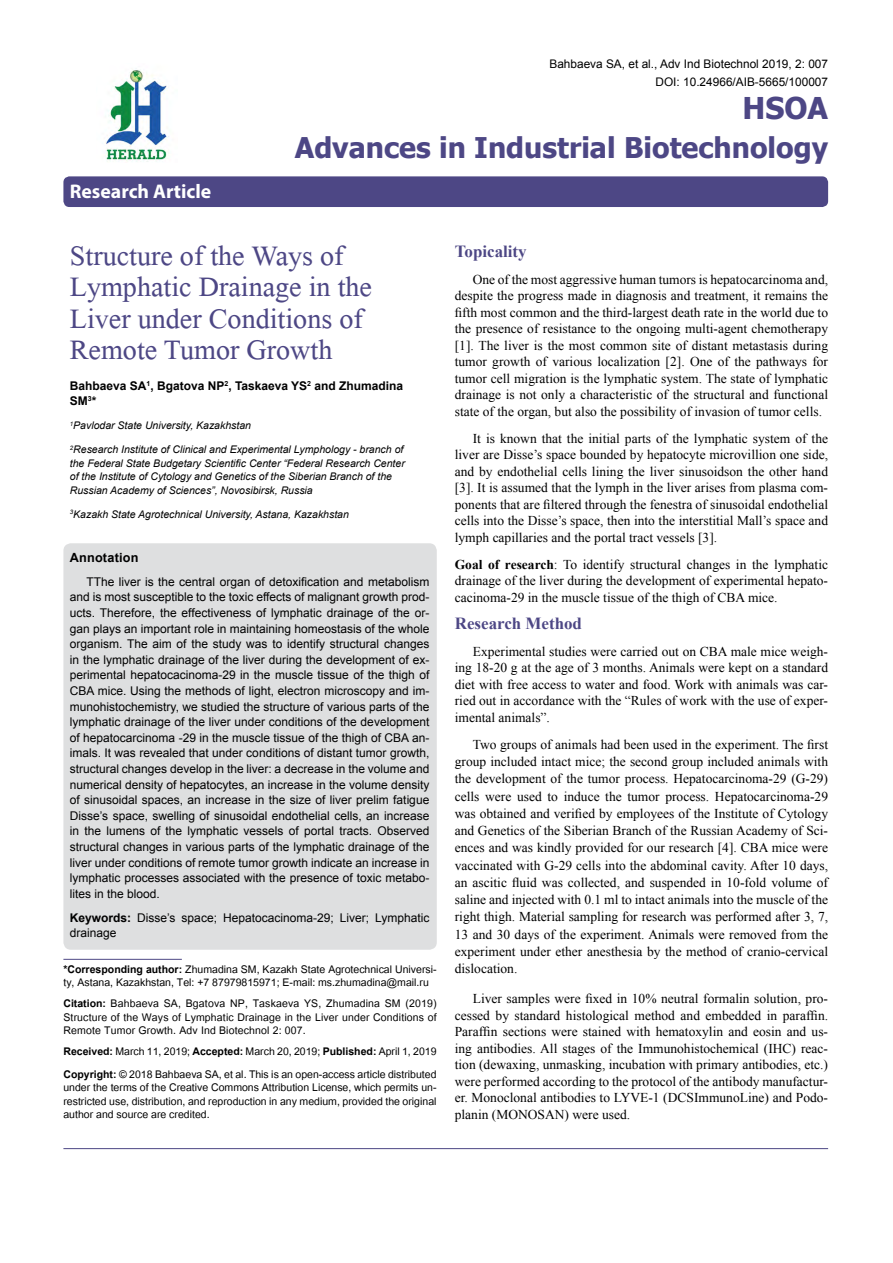
<style>
.page{position:relative;width:893px;height:1263px;background:#fff}
.page>*{position:absolute;margin:0;border:0;box-sizing:border-box;transform-origin:0 0}
.t1{font:42px/31.5px "Microsoft Himalaya";color:#4d4785}
.t2{font:700 30px "Tahoma";color:#4d4785}
.t3{font:700 28.5px "Tahoma";color:#4d4785}
.t4{font:700 19.8px "Myriad Hebrew";color:#fff}
.t5{font:700 16.95px "Times New Roman";color:#4d4785}
.t6{font:14.7px/13.5px "Utsaah";color:#000}
.t7{font:13.5px/16.5px "Times New Roman";color:#000;text-align:justify}
.t8{font:700 12.6px "Arial";letter-spacing:.015em;color:#000}
.t9{font:12px/15.6px "Arial";color:#000;text-align:justify}
.t10{font:700 12px/15px "Arial";color:#000}
.t11{font:11.85px/18px "Arial";color:#000;text-align:right}
.t12{font:italic 10.5px/13.5px "Arial";color:#000}
.s1{font-weight:700}
</style>
<div class="page">
<div style="left:63px;top:176px;width:765px;height:31px;background:#4d4785;border-radius:6px"></div>
<hr style="left:63px;top:959px;width:119px;height:1px;background:#4d4785">
<img style="left:105px;top:70px;width:64px;height:92px">
<hr style="left:63px;top:1148px;width:765px;height:1px;background:#4d4785">
<div style="left:63px;top:543px;width:374px;height:407px;background:#dedfe0;border-radius:8px"></div>
<h3 class="t4" style="left:70px;top:180px;width:143px">Research Article</h3>
<p class="t11" style="left:549px;top:55px;width:280px">Bahbaeva SA, et al., Adv Ind Biotechnol 2019, 2: 007<br>DOI: 10.24966/AIB-5665/100007</p>
<h2 class="t2" style="left:742px;top:87px;width:87px">HSOA</h2>
<h3 class="t3" style="left:295px;top:127px;width:535px">Advances in Industrial Biotechnology</h3>
<h1 class="t1" style="left:70px;top:235px;width:304px">Structure of the Ways of<br>Lymphatic Drainage in the<br>Liver under Conditions of<br>Remote Tumor Growth</h1>
<p class="t10" style="left:70px;top:379px;width:335px">Bahbaeva SA<sup>1</sup>, Bgatova NP<sup>2</sup>, Taskaeva YS<sup>2</sup> and Zhumadina<br>SM<sup>3</sup>*</p>
<p class="t12" style="left:70px;top:419px;width:183px"><sup>1</sup>Pavlodar State University, Kazakhstan</p>
<p class="t12" style="left:70px;top:443px;width:336px"><sup>2</sup>Research Institute of Clinical and Experimental Lymphology - branch of the Federal State Budgetary Scientific Center “Federal Research Center of the Institute of Cytology and Genetics of the Siberian Branch of the Russian Academy of Sciences”, Novosibirsk, Russia</p>
<p class="t12" style="left:70px;top:507px;width:281px"><sup>3</sup>Kazakh State Agrotechnical University, Astana, Kazakhstan</p>
<p class="t8" style="left:70px;top:549px;width:70px">Annotation</p>
<p class="t9" style="left:70px;top:574px;width:361px;text-indent:17px">TThe liver is the central organ of detoxification and metabolism and is most susceptible to the toxic effects of malignant growth prod&shy;ucts. Therefore, the effectiveness of lymphatic drainage of the or&shy;gan plays an important role in maintaining homeostasis of the whole organism. The aim of the study was to identify structural changes in the lymphatic drainage of the liver during the development of ex&shy;perimental hepatocacinoma-29 in the muscle tissue of the thigh of CBA mice. Using the methods of light, electron microscopy and im&shy;munohistochemistry, we studied the structure of various parts of the lymphatic drainage of the liver under conditions of the development of hepatocarcinoma -29 in the muscle tissue of the thigh of CBA an&shy;imals. It was revealed that under conditions of distant tumor growth, structural changes develop in the liver: a decrease in the volume and numerical density of hepatocytes, an increase in the volume density of sinusoidal spaces, an increase in the size of liver prelim fatigue Disse’s space, swelling of sinusoidal endothelial cells, an increase in the lumens of the lymphatic vessels of portal tracts. Observed structural changes in various parts of the lymphatic drainage of the liver under conditions of remote tumor growth indicate an increase in lymphatic processes associated with the presence of toxic metabo&shy;lites in the blood.</p>
<p class="t9" style="left:70px;top:910px;width:361px;line-height:15px"><span class="s1">Keywords:</span> Disse’s space; Hepatocacinoma-29; Liver; Lymphatic drainage</p>
<p class="t6" style="left:63px;top:963px;width:375px"><span class="s1">*Corresponding author:</span> Zhumadina SM, Kazakh State Agrotechnical Universi&shy;ty, Astana, Kazakhstan, Tel: +7 87979815971; E-mail: ms.zhumadina@mail.ru</p>
<p class="t6" style="left:63px;top:998px;width:375px;text-align:justify"><span class="s1">Citation:</span> Bahbaeva SA, Bgatova NP, Taskaeva YS, Zhumadina SM (2019)<br>Structure of the Ways of Lymphatic Drainage in the Liver under Conditions of Remote Tumor Growth. Adv Ind Biotechnol 2: 007.</p>
<p class="t6" style="left:63px;top:1041px;width:375px;line-height:22.5px"><span class="s1">Received:</span> March 11, 2019; <span class="s1">Accepted:</span> March 20, 2019; <span class="s1">Published:</span> April 1, 2019<br><span class="s1">Copyright:</span> © 2018 Bahbaeva SA, et al. This is an open-access article distributed</p>
<p class="t6" style="left:63px;top:1082px;width:375px;text-align:justify">under the terms of the Creative Commons Attribution License, which permits un&shy;restricted use, distribution, and reproduction in any medium, provided the original author and source are credited.</p>
<p class="t5" style="left:455px;top:239px;width:73px">Topicality</p>
<p class="t7" style="left:455px;top:271px;width:375px;text-indent:18px">One of the most aggressive human tumors is hepatocarcinoma and, despite the progress made in diagnosis and treatment, it remains the fifth most common and the third-largest death rate in the world due to the presence of resistance to the ongoing multi-agent chemotherapy [1]. The liver is the most common site of distant metastasis during tumor growth of various localization [2]. One of the pathways for tumor cell migration is the lymphatic system. The state of lymphatic drainage is not only a characteristic of the structural and functional state of the organ, but also the possibility of invasion of tumor cells.</p>
<p class="t7" style="left:455px;top:430px;width:375px;text-indent:18px">It is known that the initial parts of the lymphatic system of the liver are Disse’s space bounded by hepatocyte microvillion one side, and by endothelial cells lining the liver sinusoidson the other hand [3]. It is assumed that the lymph in the liver arises from plasma com&shy;ponents that are filtered through the fenestra of sinusoidal endothelial cells into the Disse’s space, then into the interstitial Mall’s space and lymph capillaries and the portal tract vessels [3].</p>
<p class="t7" style="left:455px;top:556px;width:375px"><span class="s1">Goal of research</span>: To identify structural changes in the lymphatic drainage of the liver during the development of experimental hepato&shy;cacinoma-29 in the muscle tissue of the thigh of CBA mice.</p>
<p class="t5" style="left:455px;top:611px;width:129px">Research Method</p>
<p class="t7" style="left:455px;top:643px;width:375px;text-indent:18px">Experimental studies were carried out on CBA male mice weigh&shy;ing 18-20 g at the age of 3 months. Animals were kept on a standard diet with free access to water and food. Work with animals was car&shy;ried out in accordance with the “Rules of work with the use of exper&shy;imental animals”.</p>
<p class="t7" style="left:455px;top:735px;width:375px;line-height:17.2px;text-indent:18px">Two groups of animals had been used in the experiment. The first group included intact mice; the second group included animals with the development of the tumor process. Hepatocarcinoma-29 (G-29) cells were used to induce the tumor process. Hepatocarcinoma-29 was obtained and verified by employees of the Institute of Cytology and Genetics of the Siberian Branch of the Russian Academy of Sci&shy;ences and was kindly provided for our research [4]. CBA mice were vaccinated with G-29 cells into the abdominal cavity. After 10 days, an ascitic fluid was collected, and suspended in 10-fold volume of saline and injected with 0.1 ml to intact animals into the muscle of the right thigh. Material sampling for research was performed after 3, 7, 13 and 30 days of the experiment. Animals were removed from the experiment under ether anesthesia by the method of cranio-cervical dislocation.</p>
<p class="t7" style="left:455px;top:990px;width:375px;text-indent:18px">Liver samples were fixed in 10% neutral formalin solution, pro&shy;cessed by standard histological method and embedded in paraffin.<br>Paraffin sections were stained with hematoxylin and eosin and us&shy;ing antibodies. All stages of the Immunohistochemical (IHC) reac&shy;tion (dewaxing, unmasking, incubation with primary antibodies, etc.) were performed according to the protocol of the antibody manufactur&shy;er. Monoclonal antibodies to LYVE-1 (DCSImmunoLine) and Podo&shy;planin (MONOSAN) were used.</p>
</div>
